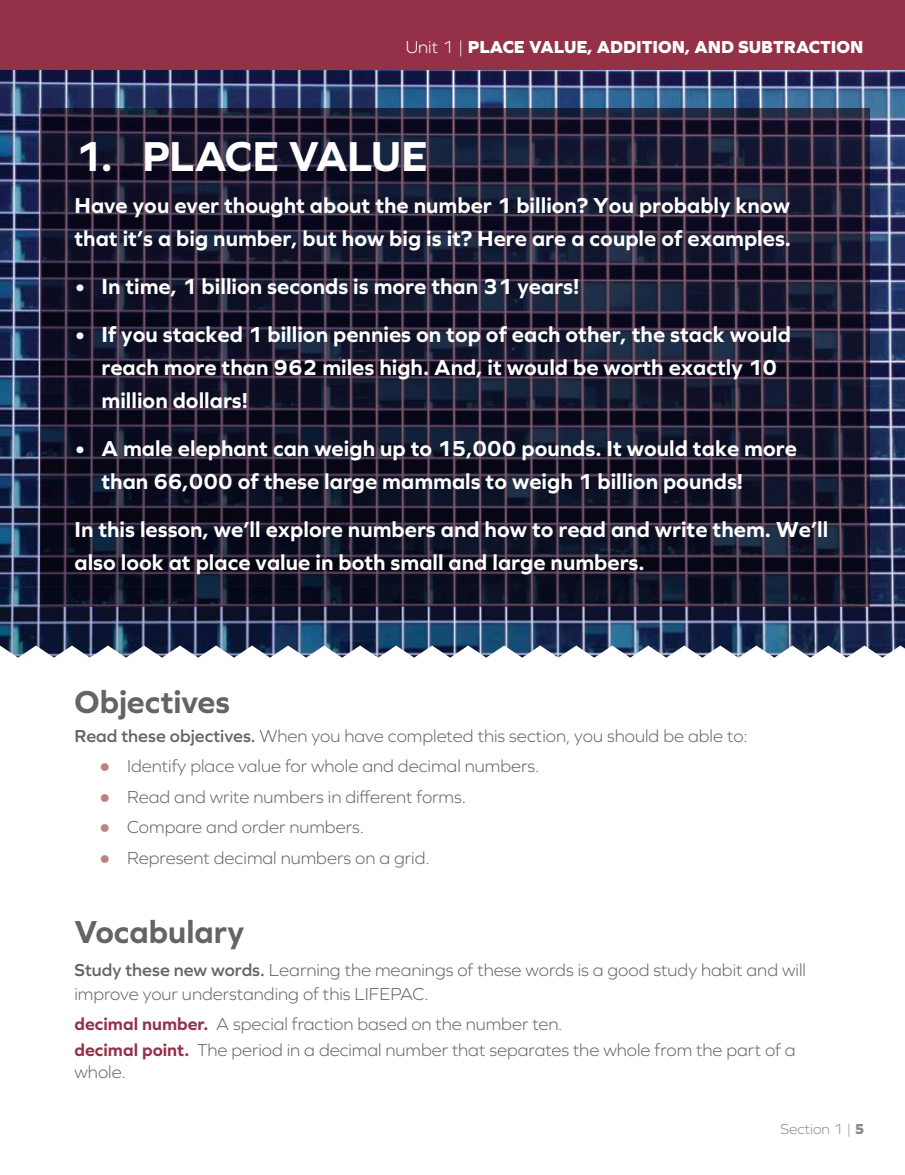
<style>
.page{position:relative;width:905px;height:1175px;background:#fff}
.page>*{position:absolute;margin:0;border:0;box-sizing:border-box;transform-origin:0 0}
.t1{font:700 43.5px "Graphie";letter-spacing:-.015em;color:#fff}
.t2{font:700 33px "Graphie";letter-spacing:-.005em;color:#636466}
.t3{font:700 22.5px/33px "Graphie";color:#fff}
.t4{font:300 18px/30.6px "Graphie";color:#636466}
.t5{font:800 18px "Graphie";color:#fff}
.t6{font:300 15px "Graphie";color:#87898c}
.s1{font-weight:300}
.s2{font-weight:600}
.s3{font-weight:700;color:#943149}
.s4{font-weight:800}
</style>
<div class="page">
<img style="left:0;top:69px;width:904px;height:576px">
<img style="left:0;top:645px;width:904px;height:13px">
<svg style="left:40px;top:108px;width:830px;height:499px;background:#1e1c31"></svg>
<div style="left:0;top:0;width:904px;height:69px;background:#943149"></div>
<p class="t5" style="left:405px;top:36px;width:459px"><span class="s1">Unit 1 |</span> PLACE VALUE, ADDITION, AND SUBTRACTION</p>
<h1 class="t1" style="left:74px;top:131px;width:355px">1. PLACE VALUE</h1>
<p class="t3" style="left:74px;top:188px;width:718px">Have you ever thought about the number 1 billion? You probably know that it’s a big number, but how big is it? Here are a couple of examples.</p>
<p class="t3" style="left:74px;top:269px;width:506px">• In time, 1 billion seconds is more than 31 years!</p>
<p class="t3" style="left:101px;top:317px;width:691px;text-indent:-27px">• If you stacked 1 billion pennies on top of each other, the stack would reach more than 962 miles high. And, it would be worth exactly 10 million dollars!</p>
<p class="t3" style="left:101px;top:431px;width:697px;text-indent:-27px">• A male elephant can weigh up to 15,000 pounds. It would take more than 66,000 of these large mammals to weigh 1 billion pounds!</p>
<p class="t3" style="left:74px;top:512px;width:755px">In this lesson, we’ll explore numbers and how to read and write them. We’ll also look at place value in both small and large numbers.</p>
<h2 class="t2" style="left:74px;top:682px;width:157px">Objectives</h2>
<p class="t4" style="left:127px;top:720px;width:622px;text-indent:-52px"><span class="s2">Read these objectives.</span> When you have completed this section, you should be able to:<br>Identify place value for whole and decimal numbers.<br>Read and write numbers in different forms.<br>Compare and order numbers.<br>Represent decimal numbers on a grid.</p>
<h2 class="t2" style="left:74px;top:912px;width:171px">Vocabulary</h2>
<p class="t4" style="left:74px;top:957px;width:733px;line-height:24px"><span class="s2">Study these new words.</span> Learning the meanings of these words is a good study habit and will improve your understanding of this LIFEPAC.</p>
<p class="t4" style="left:74px;top:1010px;width:722px;line-height:26.1px"><span class="s3">decimal number.</span> A special fraction based on the number ten.<br><span class="s3">decimal point.</span> The period in a decimal number that separates the whole from the part of a</p>
<p class="t4" style="left:74px;top:1056px;width:53px">whole.</p>
<p class="t6" style="left:780px;top:1120px;width:85px">Section 1 | <span class="s4">5</span></p>
</div>
